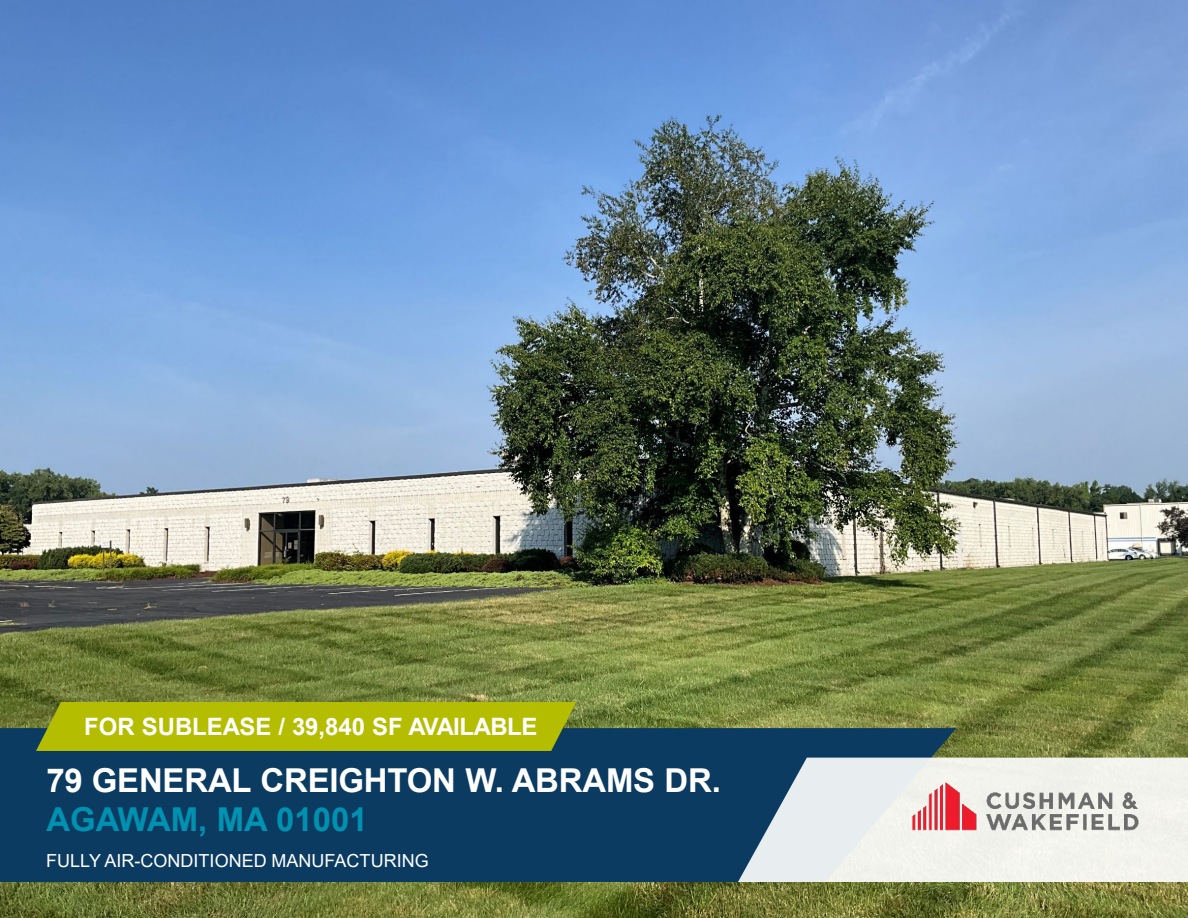
<style>
.page{position:relative;width:1188px;height:918px;background:#fff}
.page>*{position:absolute;margin:0;border:0;box-sizing:border-box;transform-origin:0 0}
.t1{font:700 33px "Arial";letter-spacing:-.005em;color:#fff}
.t2{font:700 33px "Arial";color:#0091b1}
.t3{font:700 24px "Arial";color:#fff}
.t4{font:18px "Arial";color:#fff}
.s1{color:#0093b2}
</style>
<div class="page">
<img style="left:0;top:0;width:1188px;height:918px">
<div style="left:0;top:728px;width:956px;height:154px;background:#0b3b61"></div>
<svg style="left:738px;top:758px;width:450px;height:124px;background:#cad4d8"></svg>
<img style="left:882px;top:763px;width:287px;height:98px">
<div style="left:36px;top:702px;width:540px;height:49px;background:#b5bd00"></div>
<p class="t3" style="left:84px;top:710px;width:455px">FOR SUBLEASE / 39,840 SF AVAILABLE</p>
<p class="t1" style="left:46px;top:757px;width:676px">79 GENERAL CREIGHTON W. ABRAMS DR.</p>
<p class="t2" style="left:46px;top:796px;width:323px">AGAWAM, <span class="s1">MA</span> 01001</p>
<p class="t4" style="left:46px;top:848px;width:384px">FULLY AIR-CONDITIONED MANUFACTURING</p>
</div>
